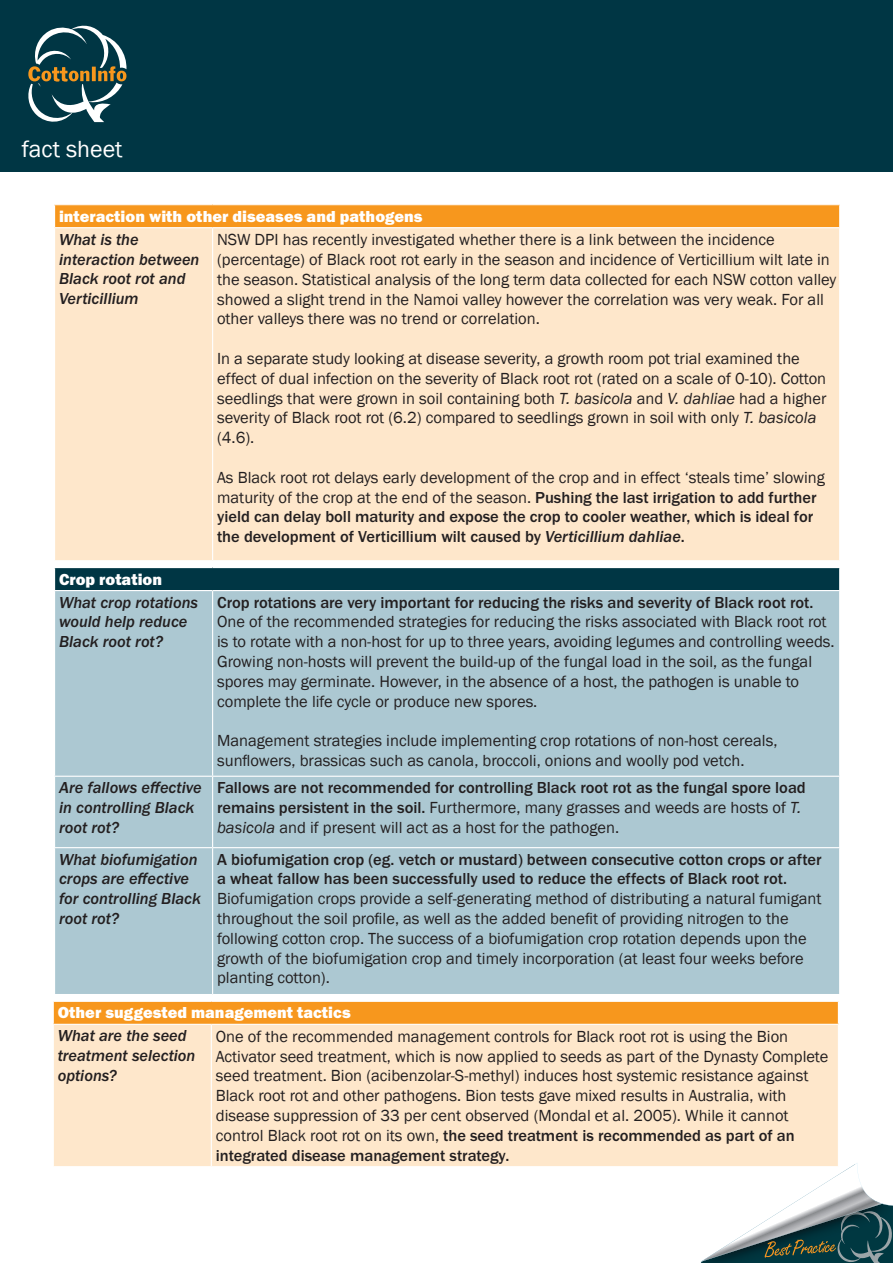
<style>
.page{position:relative;width:893px;height:1263px;background:#fff}
.page>*{position:absolute;margin:0;border:0;box-sizing:border-box;transform-origin:0 0}
.t1{font:24px "Franklin Gothic";color:#fff}
.t2{font:16.5px/19.8px "Franklin Gothic";color:#231f20}
.t3{font:500 16.5px/19.8px "Franklin Gothic URW";color:#231f20}
.t4{font:16.5px/19.8px "Franklin Gothic URW Med Ita";color:#231f20}
.t5{font:16.5px "Franklin Gothic URW Hea";color:#fff}
.s1{font-style:italic}
.s2{font-family:"Franklin Gothic";font-weight:400}
.s3{font-family:"Franklin Gothic URW Med Ita";font-weight:400}
.s4{font-family:"Franklin Gothic URW";font-weight:500}
.s5{font-family:"Franklin Gothic";font-weight:400;font-style:italic}
</style>
<div class="page">
<div style="left:0;top:0;width:893px;height:171px;background:#003644"></div>
<svg style="left:28px;top:25px;width:99px;height:98px"></svg>
<svg style="left:701px;top:1163px;width:192px;height:100px"></svg>
<div style="left:55px;top:205px;width:785px;height:23px;background:#f7971d"></div>
<div style="left:55px;top:228px;width:784px;height:332px;background:#fee7cb"></div>
<svg style="left:839px;top:205px;width:1px;height:22px"></svg>
<hr style="left:212px;top:228px;width:1px;height:332px;background:#fff">
<hr style="left:54px;top:227px;width:159px;height:1px;background:#fff">
<hr style="left:213px;top:227px;width:627px;height:1px;background:#fff">
<div style="left:55px;top:567px;width:785px;height:23px;background:#003644"></div>
<div style="left:55px;top:591px;width:784px;height:403px;background:#acc8d2"></div>
<svg style="left:839px;top:568px;width:1px;height:22px"></svg>
<hr style="left:212px;top:591px;width:1px;height:185px;background:#fff">
<hr style="left:212px;top:777px;width:1px;height:70px;background:#fff">
<hr style="left:212px;top:848px;width:1px;height:146px;background:#fff">
<hr style="left:54px;top:567px;width:159px;height:1px;background:#fff">
<hr style="left:213px;top:567px;width:627px;height:1px;background:#fff">
<hr style="left:54px;top:776px;width:159px;height:1px;background:#fff">
<hr style="left:213px;top:776px;width:627px;height:1px;background:#fff">
<hr style="left:54px;top:847px;width:159px;height:1px;background:#fff">
<hr style="left:213px;top:847px;width:627px;height:1px;background:#fff">
<div style="left:53px;top:1001px;width:785px;height:23px;background:#f7971d"></div>
<div style="left:54px;top:1025px;width:784px;height:141px;background:#fee7cb"></div>
<svg style="left:53px;top:1002px;width:1px;height:22px"></svg>
<hr style="left:211px;top:1025px;width:1px;height:141px;background:#fff">
<hr style="left:838px;top:1025px;width:1px;height:141px;background:#fff">
<hr style="left:53px;top:1001px;width:158px;height:1px;background:#fff">
<hr style="left:211px;top:1001px;width:628px;height:1px;background:#fff">
<hr style="left:211px;top:1166px;width:628px;height:1px;background:#fff">
<p class="t1" style="left:22px;top:134px;width:102px">fact sheet</p>
<p class="t5" style="left:59px;top:205px;width:365px">interaction with other diseases and pathogens</p>
<p class="t4" style="left:59px;top:229px;width:142px">What is the interaction between<br>Black root rot and<br>Verticillium</p>
<p class="t2" style="left:217px;top:230px;width:621px">NSW DPI has recently investigated whether there is a link between the incidence (percentage) of Black root rot early in the season and incidence of Verticillium wilt late in the season. Statistical analysis of the long term data collected for each NSW cotton valley showed a slight trend in the Namoi valley however the correlation was very weak. For all other valleys there was no trend or correlation.</p>
<p class="t2" style="left:217px;top:349px;width:611px">In a separate study looking at disease severity, a growth room pot trial examined the effect of dual infection on the severity of Black root rot (rated on a scale of 0-10). Cotton seedlings that were grown in soil containing both <span class="s1">T. basicola</span> and <span class="s1">V. dahliae</span> had a higher severity of Black root rot (6.2) compared to seedlings grown in soil with only <span class="s1">T. basicola </span>(4.6).</p>
<p class="t3" style="left:217px;top:467px;width:609px"><span class="s2">As Black root rot delays early development of the crop and in effect ‘steals time’ slowing maturity of the crop at the end of the season.</span> Pushing the last irrigation to add further yield can delay boll maturity and expose the crop to cooler weather, which is ideal for the development of Verticillium wilt caused by <span class="s3">Verticillium dahliae</span>.</p>
<p class="t5" style="left:59px;top:568px;width:105px">Crop rotation</p>
<p class="t4" style="left:59px;top:592px;width:141px">What crop rotations would help reduce<br>Black root rot?</p>
<p class="t2" style="left:217px;top:592px;width:619px"><span class="s4">Crop rotations are very important for reducing the risks and severity of Black root rot.<br></span>One of the recommended strategies for reducing the risks associated with Black root rot is to rotate with a non-host for up to three years, avoiding legumes and controlling weeds.<br>Growing non-hosts will prevent the build-up of the fungal load in the soil, as the fungal spores may germinate. However, in the absence of a host, the pathogen is unable to complete the life cycle or produce new spores.</p>
<p class="t2" style="left:217px;top:731px;width:562px">Management strategies include implementing crop rotations of non-host cereals, sunflowers, brassicas such as canola, broccoli, onions and woolly pod vetch.</p>
<p class="t4" style="left:59px;top:778px;width:144px">Are fallows effective in controlling Black root rot?</p>
<p class="t3" style="left:217px;top:777px;width:590px">Fallows are not recommended for controlling Black root rot as the fungal spore load remains persistent in the soil. <span class="s2">Furthermore, many grasses and weeds are hosts of</span> <span class="s5">T. basicola</span> <span class="s2">and if present will act as a host for the pathogen.</span></p>
<p class="t4" style="left:59px;top:849px;width:143px">What biofumigation crops are effective for controlling Black root rot?</p>
<p class="t2" style="left:217px;top:850px;width:606px"><span class="s4">A biofumigation crop (eg. vetch or mustard) between consecutive cotton crops or after a wheat fallow has been successfully used to reduce the effects of Black root rot.<br></span>Biofumigation crops provide a self-generating method of distributing a natural fumigant throughout the soil profile, as well as the added benefit of providing nitrogen to the following cotton crop. The success of a biofumigation crop rotation depends upon the growth of the biofumigation crop and timely incorporation (at least four weeks before planting cotton).</p>
<p class="t5" style="left:58px;top:1002px;width:294px">Other suggested management tactics</p>
<p class="t4" style="left:58px;top:1026px;width:139px">What are the seed treatment selection options?</p>
<p class="t2" style="left:216px;top:1027px;width:614px">One of the recommended management controls for Black root rot is using the Bion Activator seed treatment, which is now applied to seeds as part of the Dynasty Complete seed treatment. Bion (acibenzolar-S-methyl) induces host systemic resistance against Black root rot and other pathogens. Bion tests gave mixed results in Australia, with disease suppression of 33 per cent observed (Mondal et al. 2005). While it cannot control Black root rot on its own, <span class="s4">the seed treatment is recommended as part of an integrated disease management strategy.</span></p>
</div>
